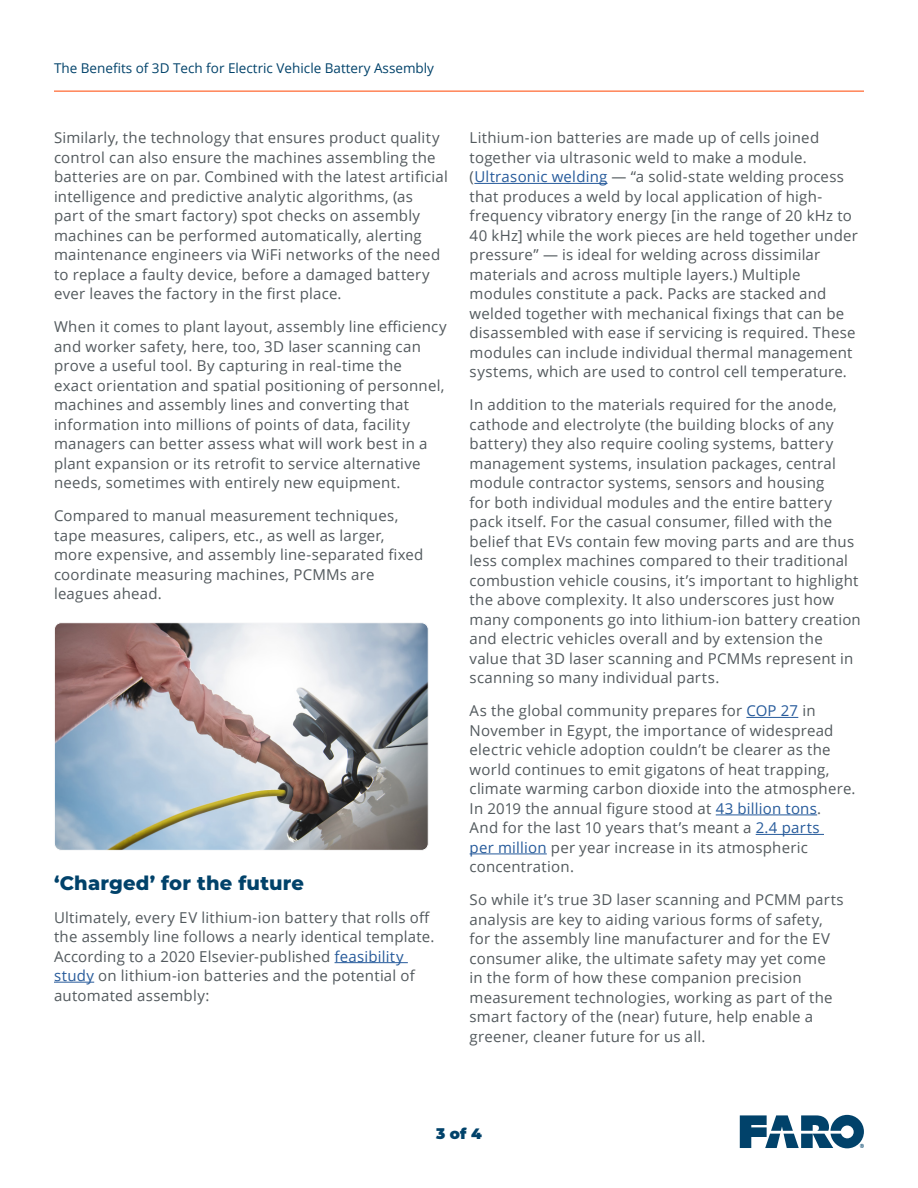
<style>
.page{position:relative;width:918px;height:1188px;background:#fff}
.page>*{position:absolute;margin:0;border:0;box-sizing:border-box;transform-origin:0 0}
.t1{font:800 19.5px "Montserrat";letter-spacing:.01em;color:#01426a}
.t2{font:15px/19.5px "Open Sans";letter-spacing:.015em;color:#52595d}
.t3{font:900 15px "Montserrat";color:#01426a}
.t4{font:13.5px "Open Sans";color:#01426a}
.s1{color:#275b9b}
</style>
<div class="page">
<hr style="left:54px;top:91px;width:810px;height:1px;background:#ff4500">
<svg style="left:740px;top:1115px;width:124px;height:33px"></svg>
<hr style="left:335px;top:962px;width:73px;height:1px;background:#275b9b">
<hr style="left:54px;top:982px;width:40px;height:1px;background:#275b9b">
<hr style="left:474px;top:183px;width:134px;height:1px;background:#275b9b">
<hr style="left:746px;top:717px;width:52px;height:1px;background:#275b9b">
<hr style="left:716px;top:815px;width:101px;height:1px;background:#275b9b">
<hr style="left:756px;top:834px;width:68px;height:1px;background:#275b9b">
<hr style="left:470px;top:854px;width:77px;height:1px;background:#275b9b">
<img style="left:56px;top:624px;width:371px;height:225px">
<div style="left:54px;top:622px;width:375px;height:229px;border:1px solid #fefefe;border-radius:7px"></div>
<p class="t4" style="left:54px;top:58px;width:382px">The Benefits of 3D Tech for Electric Vehicle Battery Assembly</p>
<p class="t2" style="left:54px;top:128px;width:395px">Similarly, the technology that ensures product quality control can also ensure the machines assembling the batteries are on par. Combined with the latest artificial intelligence and predictive analytic algorithms, (as<br>part of the smart factory) spot checks on assembly machines can be performed automatically, alerting maintenance engineers via WiFi networks of the need to replace a faulty device, before a damaged battery ever leaves the factory in the first place.</p>
<p class="t2" style="left:54px;top:317px;width:394px">When it comes to plant layout, assembly line efficiency and worker safety, here, too, 3D laser scanning can prove a useful tool. By capturing in real-time the<br>exact orientation and spatial positioning of personnel, machines and assembly lines and converting that information into millions of points of data, facility managers can better assess what will work best in a plant expansion or its retrofit to service alternative needs, sometimes with entirely new equipment.</p>
<p class="t2" style="left:54px;top:506px;width:371px">Compared to manual measurement techniques, tape measures, calipers, etc., as well as larger, more expensive, and assembly line-separated fixed coordinate measuring machines, PCMMs are leagues ahead.</p>
<h1 class="t1" style="left:54px;top:868px;width:252px">‘Charged’ for the future</h1>
<p class="t2" style="left:54px;top:907px;width:382px">Ultimately, every EV lithium-ion battery that rolls off the assembly line follows a nearly identical template.<br>According to a 2020 Elsevier-published <span class="s1">feasibility study</span> on lithium-ion batteries and the potential of automated assembly:</p>
<p class="t2" style="left:470px;top:128px;width:390px">Lithium-ion batteries are made up of cells joined together via ultrasonic weld to make a module. (<span class="s1">Ultrasonic welding</span> — “a solid-state welding process that produces a weld by local application of high&shy;frequency vibratory energy [in the range of 20 kHz to 40 kHz] while the work pieces are held together under pressure” — is ideal for welding across dissimilar materials and across multiple layers.) Multiple modules constitute a pack. Packs are stacked and welded together with mechanical fixings that can be disassembled with ease if servicing is required. These modules can include individual thermal management systems, which are used to control cell temperature.</p>
<p class="t2" style="left:470px;top:395px;width:393px">In addition to the materials required for the anode, cathode and electrolyte (the building blocks of any battery) they also require cooling systems, battery management systems, insulation packages, central module contractor systems, sensors and housing<br>for both individual modules and the entire battery pack itself. For the casual consumer, filled with the belief that EVs contain few moving parts and are thus less complex machines compared to their traditional combustion vehicle cousins, it’s important to highlight the above complexity. It also underscores just how many components go into lithium-ion battery creation and electric vehicles overall and by extension the value that 3D laser scanning and PCMMs represent in scanning so many individual parts.</p>
<p class="t2" style="left:470px;top:701px;width:387px">As the global community prepares for <span class="s1">COP 27</span> in November in Egypt, the importance of widespread electric vehicle adoption couldn’t be clearer as the world continues to emit gigatons of heat trapping, climate warming carbon dioxide into the atmosphere.<br>In 2019 the annual figure stood at <span class="s1">43 billion tons</span>.<br>And for the last 10 years that’s meant a <span class="s1">2.4 parts<br>per million</span> per year increase in its atmospheric concentration.</p>
<p class="t2" style="left:470px;top:890px;width:376px">So while it’s true 3D laser scanning and PCMM parts analysis are key to aiding various forms of safety, for the assembly line manufacturer and for the EV consumer alike, the ultimate safety may yet come<br>in the form of how these companion precision measurement technologies, working as part of the smart factory of the (near) future, help enable a greener, cleaner future for us all.</p>
<p class="t3" style="left:436px;top:1122px;width:47px">3 of 4</p>
</div>
